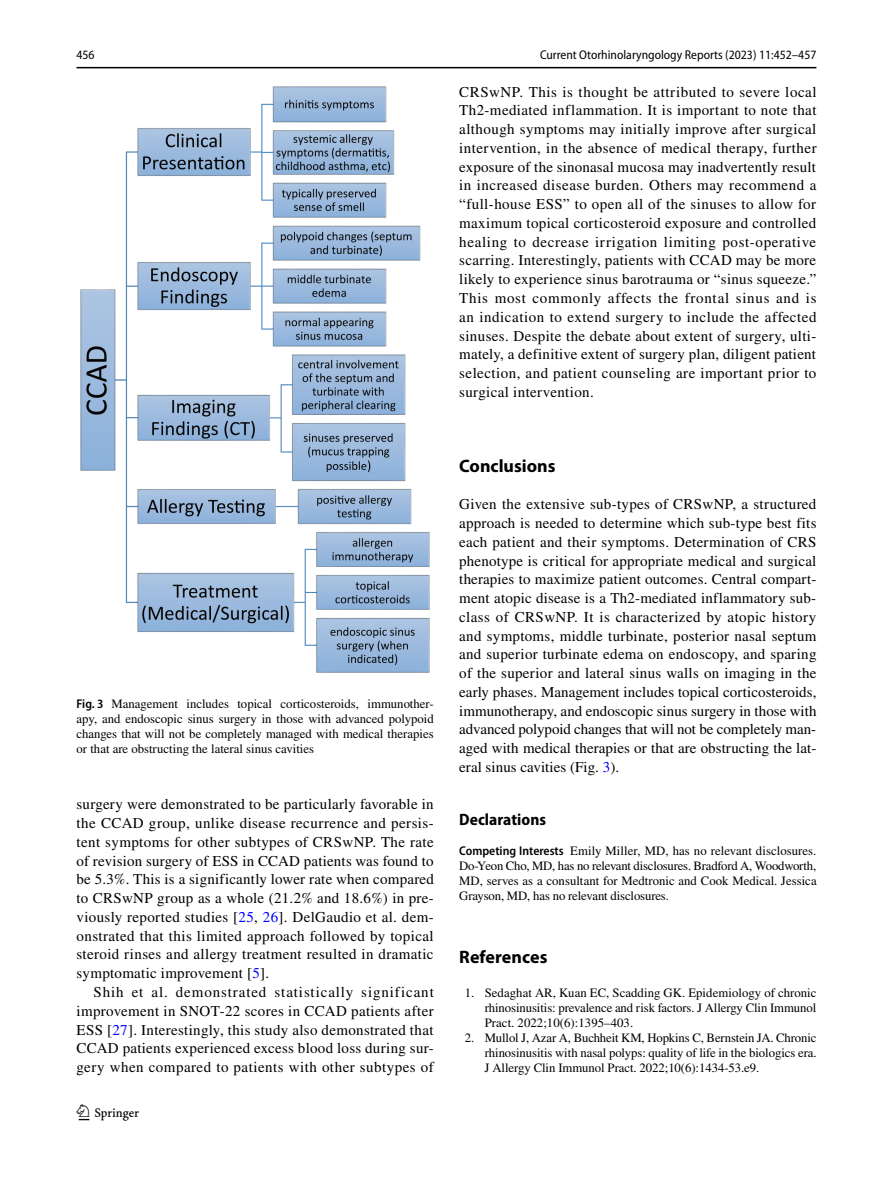
<style>
.page{position:relative;width:893px;height:1187px;background:#fff}
.page>*{position:absolute;margin:0;border:0;box-sizing:border-box;transform-origin:0 0}
.t1{font:22.5px "Springnew Regular 3";color:#000}
.t2{font:700 18px "Myriad Pro";color:#000}
.t3{font:700 semi-condensed 16.5px "Myriad Pro";letter-spacing:.005em;color:#000}
.t4{font:15px/18.8px "STIX";letter-spacing:.025em;color:#000;text-align:justify}
.t5{font:12.75px/15px "STIX";letter-spacing:-.005em;color:#000;text-align:justify}
.t6{font:semi-condensed 12.75px "Myriad Pro";color:#000}
.s1{font-family:"Myriad Pro";font-weight:600;font-stretch:semi-condensed}
.s2{color:#00f}
</style>
<div class="page">
<hr style="left:77px;top:67px;width:739px;height:1px;background:#000">
<img style="left:81px;top:87px;width:348px;height:585px">
<p class="t6" style="left:77px;top:48px;width:20px">456</p>
<p class="t6" style="left:540px;top:48px;width:278px">Current Otorhinolaryngology Reports (2023) 11:452–457</p>
<p class="t5" style="left:77px;top:697px;width:359px"><span class="s1">Fig. 3</span> Management includes topical corticosteroids, immunother&shy;apy, and endoscopic sinus surgery in those with advanced polypoid changes that will not be completely managed with medical therapies or that are obstructing the lateral sinus cavities</p>
<p class="t4" style="left:77px;top:796px;width:359px">surgery were demonstrated to be particularly favorable in the CCAD group, unlike disease recurrence and persis&shy;tent symptoms for other subtypes of CRSwNP. The rate of revision surgery of ESS in CCAD patients was found to be 5.3%. This is a significantly lower rate when compared to CRSwNP group as a whole (21.2% and 18.6%) in pre&shy;viously reported studies [<span class="s2">25</span>, <span class="s2">26</span>]. DelGaudio et al. dem&shy;onstrated that this limited approach followed by topical steroid rinses and allergy treatment resulted in dramatic symptomatic improvement [<span class="s2">5</span>].</p>
<p class="t4" style="left:77px;top:983px;width:359px;text-indent:17px">Shih et al. demonstrated statistically significant improvement in SNOT-22 scores in CCAD patients after ESS [<span class="s2">27</span>]. Interestingly, this study also demonstrated that CCAD patients experienced excess blood loss during sur&shy;gery when compared to patients with other subtypes of</p>
<h1 class="t1" style="left:79px;top:1104px;width:62px">1 3</h1>
<p class="t4" style="left:459px;top:83px;width:359px">CRSwNP. This is thought be attributed to severe local Th2-mediated inflammation. It is important to note that although symptoms may initially improve after surgical intervention, in the absence of medical therapy, further exposure of the sinonasal mucosa may inadvertently result in increased disease burden. Others may recommend a “full-house ESS” to open all of the sinuses to allow for maximum topical corticosteroid exposure and controlled healing to decrease irrigation limiting post-operative scarring. Interestingly, patients with CCAD may be more likely to experience sinus barotrauma or “sinus squeeze.” This most commonly affects the frontal sinus and is an indication to extend surgery to include the affected sinuses. Despite the debate about extent of surgery, ulti&shy;mately, a definitive extent of surgery plan, diligent patient selection, and patient counseling are important prior to surgical intervention.</p>
<p class="t2" style="left:459px;top:454px;width:98px">Conclusions</p>
<p class="t4" style="left:459px;top:496px;width:359px">Given the extensive sub-types of CRSwNP, a structured approach is needed to determine which sub-type best fits each patient and their symptoms. Determination of CRS phenotype is critical for appropriate medical and surgical therapies to maximize patient outcomes. Central compart&shy;ment atopic disease is a Th2-mediated inflammatory sub&shy;class of CRSwNP. It is characterized by atopic history and symptoms, middle turbinate, posterior nasal septum and superior turbinate edema on endoscopy, and sparing of the superior and lateral sinus walls on imaging in the early phases. Management includes topical corticosteroids, immunotherapy, and endoscopic sinus surgery in those with advanced polypoid changes that will not be completely man&shy;aged with medical therapies or that are obstructing the lat&shy;eral sinus cavities (Fig. <span class="s2">3</span>).</p>
<p class="t3" style="left:459px;top:809px;width:88px">Declarations</p>
<p class="t5" style="left:459px;top:843px;width:359px"><span class="s1">Competing Interests</span> Emily Miller, MD, has no relevant disclosures.<br>Do-Yeon Cho, MD, has no relevant disclosures. Bradford A, Woodworth, MD, serves as a consultant for Medtronic and Cook Medical. Jessica Grayson, MD, has no relevant disclosures.</p>
<p class="t2" style="left:459px;top:945px;width:90px">References</p>
<p class="t5" style="left:485px;top:986px;width:333px;text-indent:-20px">1. Sedaghat AR, Kuan EC, Scadding GK. Epidemiology of chronic rhinosinusitis: prevalence and risk factors. J Allergy Clin Immunol Pract. 2022;10(6):1395–403.</p>
<p class="t5" style="left:485px;top:1031px;width:333px;text-indent:-20px">2. Mullol J, Azar A, Buchheit KM, Hopkins C, Bernstein JA. Chronic rhinosinusitis with nasal polyps: quality of life in the biologics era.<br>J Allergy Clin Immunol Pract. 2022;10(6):1434-53.e9.</p>
</div>
